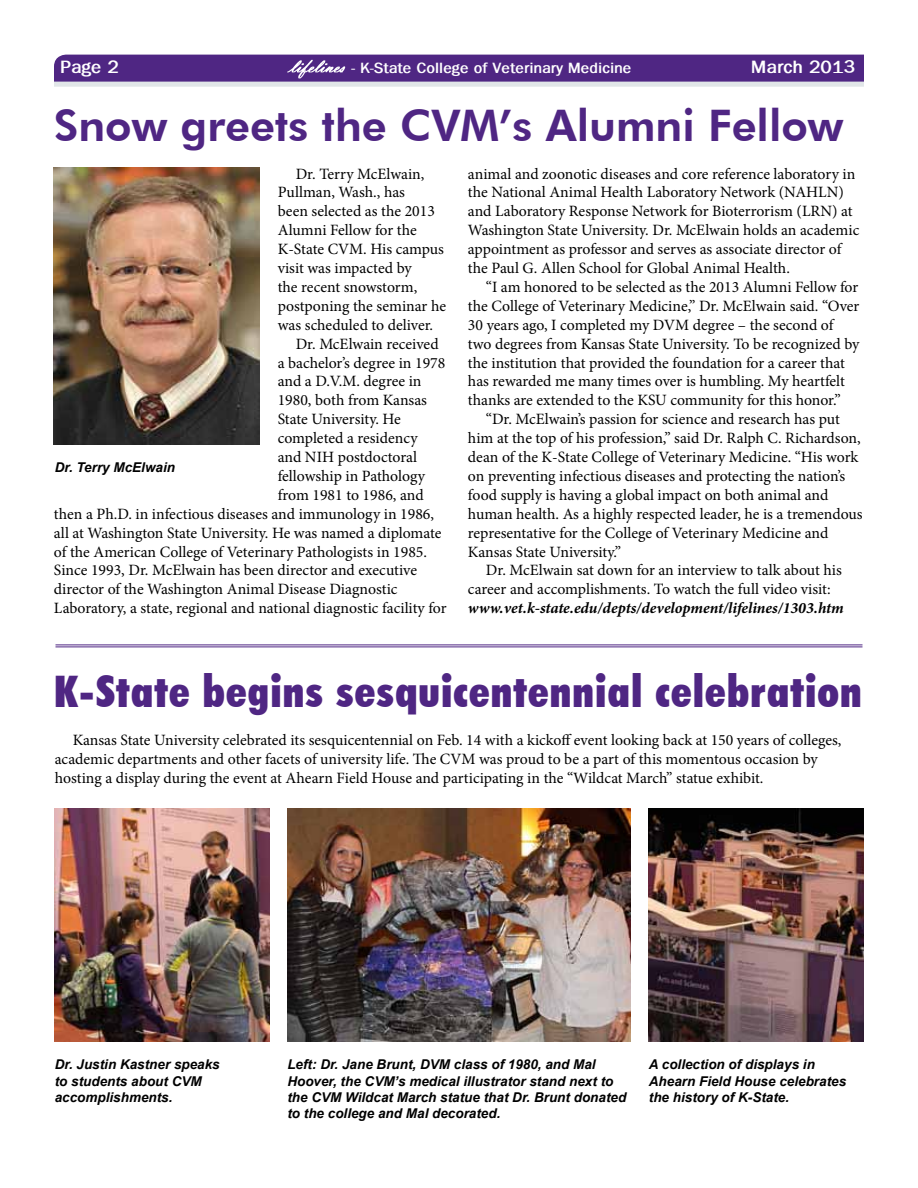
<style>
.page{position:relative;width:918px;height:1188px;background:#fff}
.page>*{position:absolute;margin:0;border:0;box-sizing:border-box;transform-origin:0 0}
.t1{font:900 condensed 43.5px "Futura BT";letter-spacing:.025em;color:#4f2683}
.t2{font:800 43.5px "Futura BT";color:#4f2683}
.t3{font:700 18px "Franklin Gothic";color:#fff}
.t4{font:15.75px/18.9px "Minion Pro";color:#000}
.t5{font:italic 700 15.75px "Minion Pro";letter-spacing:-.005em;color:#000}
.t6{font:700 15px "Franklin Gothic";color:#fff}
.t7{font:italic 700 13.5px/16.2px "Arial";color:#000}
.s1{font-family:"Vladimir Script";font-weight:400;font-size:22.5px;color:#4f2683}
</style>
<div class="page">
<div style="left:54px;top:81px;width:810px;height:6px;background:#e1e6e8"></div>
<div style="left:54px;top:55px;width:810px;height:27px;background:#4f2683"></div>
<img style="left:290px;top:60px;width:21px;height:12px">
<img style="left:54px;top:167px;width:206px;height:278px">
<img style="left:649px;top:808px;width:214px;height:234px">
<img style="left:55px;top:808px;width:214px;height:234px">
<img style="left:287px;top:808px;width:343px;height:234px">
<hr style="left:56px;top:644px;width:806px;height:1px;background:#4f2683">
<hr style="left:56px;top:646px;width:806px;height:1px;background:#4f2683">
<p class="t3" style="left:60px;top:57px;width:60px">Page 2</p>
<p class="t6" style="left:287px;top:59px;width:346px"><span class="s1">lifelines</span> - K-State College of Veterinary Medicine</p>
<h1 class="t2" style="left:54px;top:99px;width:791px">Snow greets the CVM’s Alumni Fellow</h1>
<p class="t4" style="left:296px;top:164px;width:130px">Dr. Terry McElwain,</p>
<p class="t4" style="left:278px;top:183px;width:129px">Pullman, Wash., has</p>
<p class="t4" style="left:278px;top:202px;width:159px">been selected as the 2013</p>
<p class="t4" style="left:278px;top:221px;width:140px">Alumni Fellow for the</p>
<p class="t4" style="left:278px;top:240px;width:168px">K-State CVM. His campus</p>
<p class="t4" style="left:278px;top:259px;width:135px">visit was impacted by</p>
<p class="t4" style="left:278px;top:278px;width:141px">the recent snowstorm,</p>
<p class="t4" style="left:278px;top:296px;width:170px">postponing the seminar he</p>
<p class="t4" style="left:278px;top:315px;width:157px">was scheduled to deliver.</p>
<p class="t4" style="left:296px;top:334px;width:144px">Dr. McElwain received</p>
<p class="t4" style="left:278px;top:353px;width:169px">a bachelor’s degree in 1978</p>
<p class="t4" style="left:278px;top:372px;width:145px">and a D.V.M. degree in</p>
<p class="t4" style="left:278px;top:391px;width:151px">1980, both from Kansas</p>
<p class="t4" style="left:278px;top:410px;width:125px">State University. He</p>
<p class="t4" style="left:278px;top:429px;width:141px">completed a residency</p>
<p class="t4" style="left:278px;top:448px;width:141px">and NIH postdoctoral</p>
<p class="t4" style="left:278px;top:467px;width:149px">fellowship in Pathology</p>
<p class="t4" style="left:278px;top:485px;width:147px">from 1981 to 1986, and</p>
<p class="t4" style="left:54px;top:504px;width:382px">then a Ph.D. in infectious diseases and immunology in 1986,</p>
<p class="t4" style="left:54px;top:523px;width:389px">all at Washington State University. He was named a diplomate</p>
<p class="t4" style="left:54px;top:542px;width:375px">of the American College of Veterinary Pathologists in 1985.</p>
<p class="t4" style="left:54px;top:561px;width:365px">Since 1993, Dr. McElwain has been director and executive</p>
<p class="t4" style="left:54px;top:580px;width:345px">director of the Washington Animal Disease Diagnostic</p>
<p class="t4" style="left:54px;top:599px;width:394px">Laboratory, a state, regional and national diagnostic facility for</p>
<p class="t3" style="left:751px;top:57px;width:105px">March 2013</p>
<p class="t4" style="left:468px;top:164px;width:393px">animal and zoonotic diseases and core reference laboratory in the National Animal Health Laboratory Network (NAHLN) and Laboratory Response Network for Bioterrorism (LRN) at Washington State University. Dr. McElwain holds an academic appointment as professor and serves as associate director of the Paul G. Allen School for Global Animal Health.</p>
<p class="t4" style="left:468px;top:278px;width:393px;text-indent:18px">“I am honored to be selected as the 2013 Alumni Fellow for the College of Veterinary Medicine,” Dr. McElwain said. “Over 30 years ago, I completed my DVM degree – the second of two degrees from Kansas State University. To be recognized by the institution that provided the foundation for a career that has rewarded me many times over is humbling. My heartfelt thanks are extended to the KSU community for this honor.”</p>
<p class="t4" style="left:468px;top:410px;width:396px;text-indent:18px">“Dr. McElwain’s passion for science and research has put him at the top of his profession,” said Dr. Ralph C. Richardson, dean of the K-State College of Veterinary Medicine. “His work on preventing infectious diseases and protecting the nation’s food supply is having a global impact on both animal and human health. As a highly respected leader, he is a tremendous representative for the College of Veterinary Medicine and Kansas State University.”</p>
<p class="t4" style="left:468px;top:561px;width:375px;text-indent:18px">Dr. McElwain sat down for an interview to talk about his career and accomplishments. To watch the full video visit:</p>
<p class="t5" style="left:468px;top:597px;width:377px">www.vet.k-state.edu/depts/development/lifelines/1303.htm</p>
<p class="t7" style="left:55px;top:460px;width:122px">Dr. Terry McElwain</p>
<h1 class="t1" style="left:54px;top:665px;width:809px">K-State begins sesquicentennial celebration</h1>
<p class="t4" style="left:55px;top:730px;width:788px;text-indent:18px">Kansas State University celebrated its sesquicentennial on Feb. 14 with a kickoff event looking back at 150 years of colleges, academic departments and other facets of university life. The CVM was proud to be a part of this momentous occasion by hosting a display during the event at Ahearn Field House and participating in the “Wildcat March” statue exhibit.</p>
<p class="t7" style="left:55px;top:1057px;width:167px">Dr. Justin Kastner speaks to students about CVM accomplishments.</p>
<p class="t7" style="left:287px;top:1057px;width:340px">Left: Dr. Jane Brunt, DVM class of 1980, and Mal Hoover, the CVM’s medical illustrator stand next to the CVM Wildcat March statue that Dr. Brunt donated to the college and Mal decorated.</p>
<p class="t7" style="left:649px;top:1057px;width:199px">A collection of displays in<br>Ahearn Field House celebrates the history of K-State.</p>
</div>
